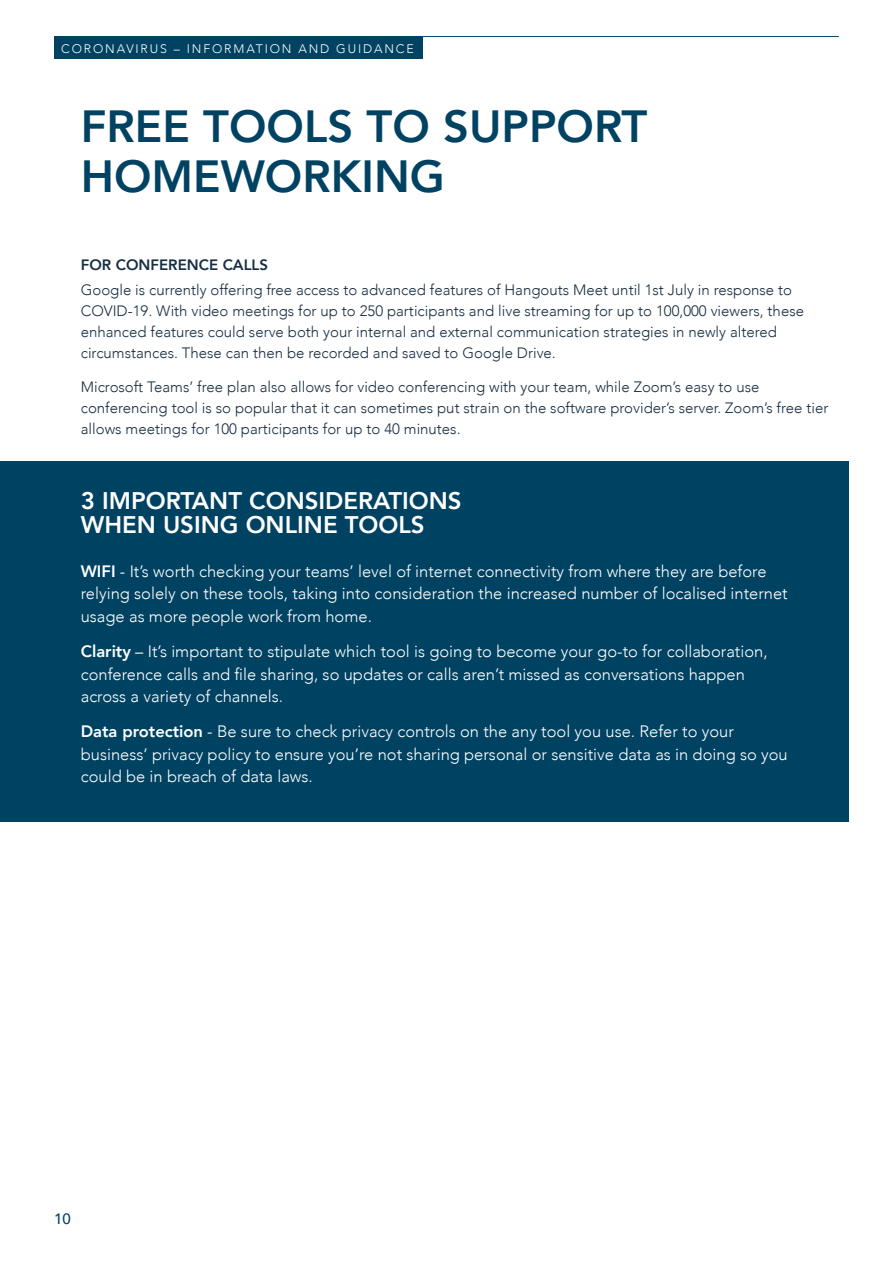
<style>
.page{position:relative;width:893px;height:1263px;background:#fff}
.page>*{position:absolute;margin:0;border:0;box-sizing:border-box;transform-origin:0 0}
.t1{font:800 45px/49.5px "Avenir";color:#004262}
.t2{font:800 24px/24px "Avenir";color:#fff}
.t3{font:300 16.5px/22.5px "Avenir";color:#fff}
.t4{font:300 15px/21px "Avenir";color:#182e42}
.t5{font:800 15px "Avenir";color:#182e42}
.t6{font:500 15px "Avenir";color:#004262}
.t7{font:300 12.3px "Avenir";letter-spacing:.15em;color:#fff}
.s1{font-weight:400}
.s2{font-weight:800}
</style>
<div class="page">
<hr style="left:54px;top:36px;width:785px;height:1px;background:#004262">
<div style="left:54px;top:36px;width:368px;height:23px;background:#004262"></div>
<div style="left:0;top:461px;width:849px;height:360px;background:#004262"></div>
<p class="t7" style="left:61px;top:41px;width:354px">CORONAVIRUS <span class="s1">–</span> INFORMATION AND GUIDANCE</p>
<h1 class="t1" style="left:81px;top:102px;width:568px">FREE TOOLS TO SUPPORT<br>HOMEWORKING</h1>
<p class="t5" style="left:81px;top:253px;width:189px">FOR CONFERENCE CALLS</p>
<p class="t4" style="left:81px;top:280px;width:725px">Google is currently offering free access to advanced features of Hangouts Meet until 1st July in response to COVID-19. With video meetings for up to 250 participants and live streaming for up to 100,000 viewers, these enhanced features could serve both your internal and external communication strategies in newly altered circumstances. These can then be recorded and saved to Google Drive.</p>
<p class="t4" style="left:81px;top:376px;width:749px">Microsoft Teams’ free plan also allows for video conferencing with your team, while Zoom’s easy to use conferencing tool is so popular that it can sometimes put strain on the software provider’s server. Zoom’s free tier allows meetings for 100 participants for up to 40 minutes.</p>
<h2 class="t2" style="left:81px;top:489px;width:382px">3 IMPORTANT CONSIDERATIONS<br>WHEN USING ONLINE TOOLS</h2>
<p class="t3" style="left:81px;top:560px;width:708px"><span class="s2">WIFI</span> - It’s worth checking your teams’ level of internet connectivity from where they are before relying solely on these tools, taking into consideration the increased number of localised internet usage as more people work from home.</p>
<p class="t3" style="left:81px;top:640px;width:688px"><span class="s2">Clarity</span> – It’s important to stipulate which tool is going to become your go-to for collaboration, conference calls and file sharing, so updates or calls aren’t missed as conversations happen across a variety of channels.</p>
<p class="t3" style="left:81px;top:720px;width:708px"><span class="s2">Data protection</span> - Be sure to check privacy controls on the any tool you use. Refer to your business’ privacy policy to ensure you’re not sharing personal or sensitive data as in doing so you could be in breach of data laws.</p>
<p class="t6" style="left:54px;top:1206px;width:18px">10</p>
</div>
